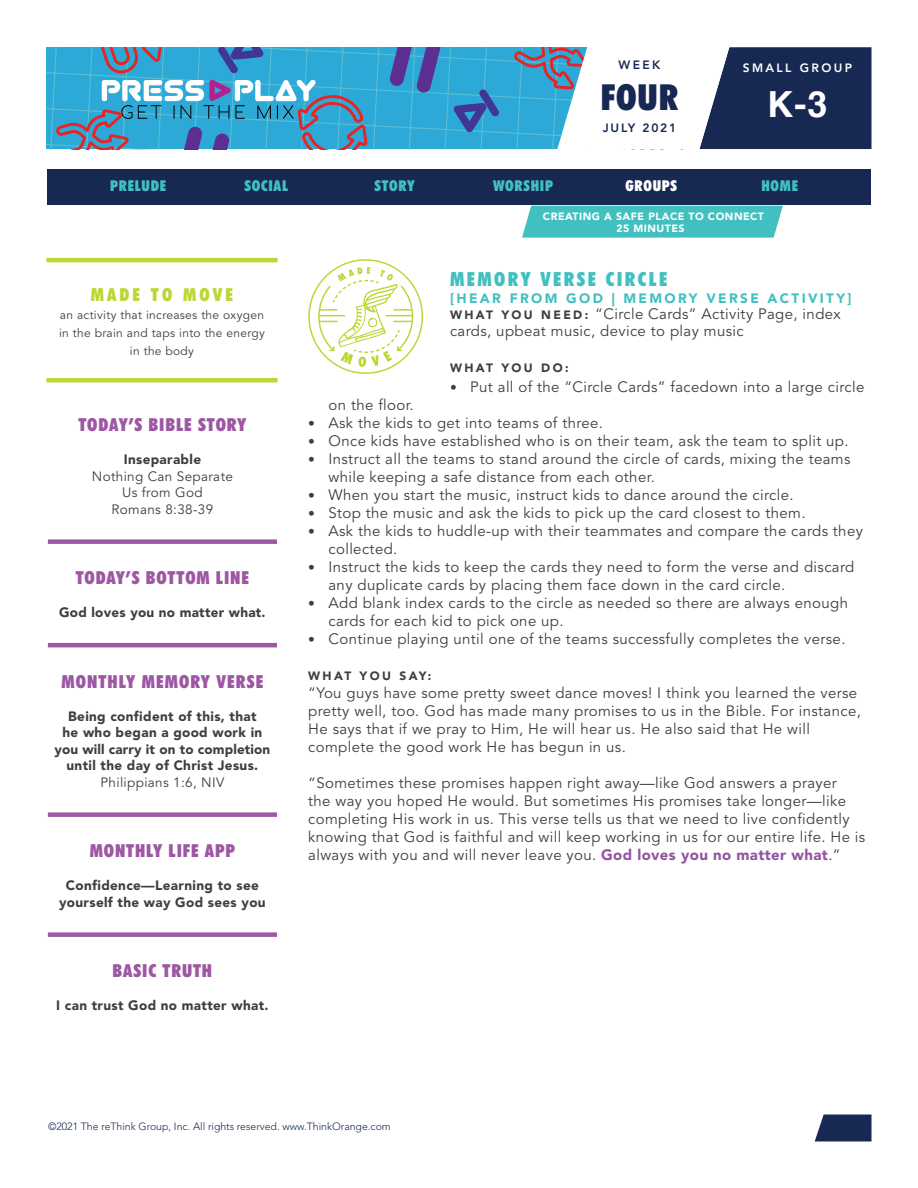
<style>
.page{position:relative;width:918px;height:1188px;background:#fff}
.page>*{position:absolute;margin:0;border:0;box-sizing:border-box;transform-origin:0 0}
.t1{font:900 condensed 36px "Futura BT";color:#172953}
.t2{font:700 36px "Helvetica";color:#fff}
.Paragraph_Style_1{font:900 condensed 19.5px "Futura BT";letter-spacing:.125em;color:#42c0bf}
.t3{font:900 condensed 18px "Futura BT";letter-spacing:.05em;color:#9d57a3}
.t4{font:900 condensed 18px "Futura BT";letter-spacing:.175em;color:#bed633}
.Paragraph_Style_1-2{font:15px/18px "Avenir LT Std";letter-spacing:.025em;color:#3e3e3f}
.t5{font:900 condensed 15px "Futura BT";letter-spacing:.05em;color:#42c0bf}
.t6{font:900 condensed 15px "Futura BT";letter-spacing:.05em;color:#fff}
.t7{font:900 13.5px/16.5px "Avenir LT Std";letter-spacing:.025em;color:#3e3e3f;text-align:center}
.t8{font:13.5px/16.5px "Avenir LT Std";letter-spacing:.025em;color:#3e3e3f;text-align:center}
.Paragraph_Style_1-3{font:900 13.5px "Avenir LT Std";letter-spacing:.175em;color:#42c0bf}
.t9{font:12px/18px "Avenir LT Std";letter-spacing:.025em;color:#3e3e3f;text-align:center}
.Paragraph_Style_1-4{font:900 12px "Avenir LT Std";letter-spacing:.2em;color:#3e3e3f}
.t10{font:800 12px "Avenir LT Std";letter-spacing:.15em;color:#172953}
.t11{font:800 12px "Avenir LT Std";letter-spacing:.2em;color:#fff}
.t12{font:300 10.5px "Avenir LT Std";color:#172953}
.t13{font:900 10.5px/12px "Avenir LT Std";letter-spacing:.05em;color:#fff;text-align:center}
.s1{font-weight:900;font-size:12px}
.s2{font-family:"Avenir";font-size:13.5px}
.s3{font-weight:900;color:#9255a2}
</style>
<div class="page">
<svg style="left:815px;top:1114px;width:57px;height:28px;background:#314166"></svg>
<svg style="left:46px;top:47px;width:826px;height:103px"></svg>
<div style="left:48px;top:539px;width:229px;height:5px;background:#9d57a3"></div>
<hr style="left:48px;top:643px;width:229px;height:4px;background:#9d57a3">
<div style="left:48px;top:812px;width:229px;height:5px;background:#9d57a3"></div>
<div style="left:48px;top:932px;width:229px;height:5px;background:#9d57a3"></div>
<svg style="left:308px;top:259px;width:115px;height:115px"></svg>
<div style="left:522px;top:206px;width:261px;height:32px;background:#42c0bf"></div>
<div style="left:47px;top:170px;width:824px;height:36px;background:#172953"></div>
<hr style="left:46px;top:378px;width:232px;height:4px;background:#bed633">
<hr style="left:46px;top:258px;width:232px;height:4px;background:#bed633">
<p class="t10" style="left:619px;top:58px;width:43px">WEEK</p>
<h1 class="t1" style="left:601px;top:75px;width:79px">FOUR</h1>
<p class="t10" style="left:603px;top:121px;width:75px">JULY 2021</p>
<p class="t11" style="left:743px;top:61px;width:111px">SMALL GROUP</p>
<h1 class="t2" style="left:768px;top:75px;width:61px">K-3</h1>
<p class="t5" style="left:110px;top:177px;width:57px">PRELUDE</p>
<p class="t5" style="left:245px;top:177px;width:45px">SOCIAL</p>
<p class="t5" style="left:375px;top:177px;width:42px">STORY</p>
<p class="t5" style="left:493px;top:177px;width:62px">WORSHIP</p>
<p class="t6" style="left:626px;top:177px;width:53px">GROUPS</p>
<p class="t5" style="left:761px;top:177px;width:38px">HOME</p>
<p class="t4" style="left:91px;top:284px;width:144px">MADE TO MOVE</p>
<p class="t9" style="left:59px;top:306px;width:207px">an activity that increases the oxygen in the brain and taps into the energy in the body</p>
<p class="t3" style="left:78px;top:414px;width:169px">TODAY’S BIBLE STORY</p>
<p class="t7" style="left:124px;top:451px;width:79px">Inseparable</p>
<p class="t8" style="left:92px;top:468px;width:143px">Nothing Can Separate<br>Us from God<br>Romans 8:38-39</p>
<p class="t3" style="left:76px;top:567px;width:175px">TODAY’S BOTTOM LINE</p>
<p class="t7" style="left:59px;top:604px;width:208px">God loves you no matter what.</p>
<p class="t3" style="left:61px;top:671px;width:203px">MONTHLY MEMORY VERSE</p>
<p class="t7" style="left:54px;top:708px;width:217px">Being confident of this, that<br>he who began a good work in you will carry it on to completion until the day of Christ Jesus.</p>
<p class="t8" style="left:101px;top:774px;width:125px">Philippians 1:6, NIV</p>
<p class="t3" style="left:90px;top:840px;width:147px">MONTHLY LIFE APP</p>
<p class="t7" style="left:59px;top:877px;width:208px">Confidence—Learning to see yourself the way God sees you</p>
<p class="t3" style="left:113px;top:960px;width:101px">BASIC TRUTH</p>
<p class="t7" style="left:56px;top:997px;width:214px">I can trust God no matter what.</p>
<p class="t13" style="left:543px;top:210px;width:223px">CREATING A SAFE PLACE TO CONNECT<br>25 MINUTES</p>
<p class="Paragraph_Style_1" style="left:450px;top:267px;width:219px">MEMORY VERSE CIRCLE</p>
<p class="Paragraph_Style_1-3" style="left:450px;top:290px;width:403px">[HEAR FROM GOD | MEMORY VERSE ACTIVITY]</p>
<p class="Paragraph_Style_1-2" style="left:450px;top:306px;width:392px;line-height:17.1px"><span class="s1">W H AT Y O U N E E D :</span> “Circle Cards” Activity Page, index cards, upbeat music, device to play music</p>
<p class="Paragraph_Style_1-4" style="left:450px;top:361px;width:120px">WHAT YOU DO:</p>
<p class="Paragraph_Style_1-2" style="left:450px;top:378px;width:416px"><span class="s2">•</span> Put all of the “Circle Cards” facedown into a large circle</p>
<p class="Paragraph_Style_1-2" style="left:328px;top:396px;width:87px">on the floor.</p>
<p class="Paragraph_Style_1-2" style="left:308px;top:414px;width:296px"><span class="s2">•</span> Ask the kids to get into teams of three.</p>
<p class="Paragraph_Style_1-2" style="left:308px;top:432px;width:542px"><span class="s2">•</span> Once kids have established who is on their team, ask the team to split up.</p>
<p class="Paragraph_Style_1-2" style="left:328px;top:450px;width:524px;text-indent:-20px"><span class="s2">•</span> Instruct all the teams to stand around the circle of cards, mixing the teams while keeping a safe distance from each other.</p>
<p class="Paragraph_Style_1-2" style="left:308px;top:486px;width:487px"><span class="s2">•</span> When you start the music, instruct kids to dance around the circle.</p>
<p class="Paragraph_Style_1-2" style="left:308px;top:504px;width:499px"><span class="s2">•</span> Stop the music and ask the kids to pick up the card closest to them.</p>
<p class="Paragraph_Style_1-2" style="left:328px;top:522px;width:536px;text-indent:-20px"><span class="s2">•</span> Ask the kids to huddle-up with their teammates and compare the cards they collected.</p>
<p class="Paragraph_Style_1-2" style="left:328px;top:558px;width:527px;text-indent:-20px"><span class="s2">•</span> Instruct the kids to keep the cards they need to form the verse and discard any duplicate cards by placing them face down in the card circle.</p>
<p class="Paragraph_Style_1-2" style="left:328px;top:594px;width:521px;text-indent:-20px"><span class="s2">•</span> Add blank index cards to the circle as needed so there are always enough cards for each kid to pick one up.</p>
<p class="Paragraph_Style_1-2" style="left:308px;top:630px;width:539px"><span class="s2">•</span> Continue playing until one of the teams successfully completes the verse.</p>
<p class="Paragraph_Style_1-4" style="left:308px;top:669px;width:125px">WHAT YOU SAY:</p>
<p class="Paragraph_Style_1-2" style="left:308px;top:684px;width:554px">“You guys have some pretty sweet dance moves! I think you learned the verse pretty well, too. God has made many promises to us in the Bible. For instance, He says that if we pray to Him, He will hear us. He also said that He will complete the good work He has begun in us.</p>
<p class="Paragraph_Style_1-2" style="left:308px;top:774px;width:559px">“Sometimes these promises happen right away—like God answers a prayer<br>the way you hoped He would. But sometimes His promises take longer—like completing His work in us. This verse tells us that we need to live confidently knowing that God is faithful and will keep working in us for our entire life. He is always with you and will never leave you. <span class="s3">God loves you no matter what</span>.”</p>
<p class="t12" style="left:48px;top:1120px;width:344px">©2021 The reThink Group, Inc. All rights reserved. www.ThinkOrange.com</p>
</div>
